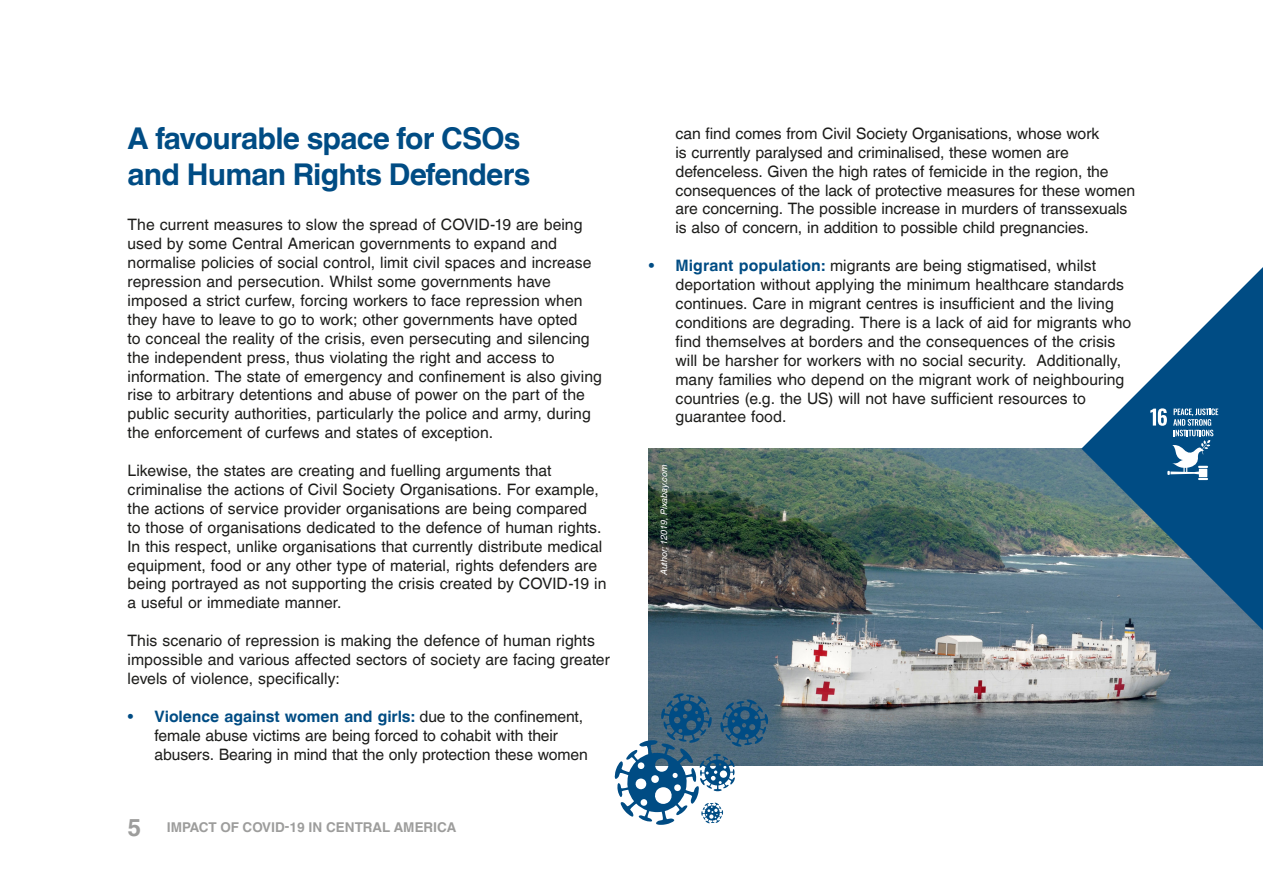
<style>
.page{position:relative;width:1263px;height:893px;background:#fff}
.page>*{position:absolute;margin:0;border:0;box-sizing:border-box;transform-origin:0 0}
.t1{font:700 30px/36px "Helvetica World";letter-spacing:-.025em;color:#004c84}
.t2{font:15.75px/18.9px "Helvetica World";letter-spacing:.005em;color:#1d1d1b}
.t3{font:700 13.5px "Helvetica World";color:#9d9d9c}
.t4{font:italic 9px "Helvetica World";color:#fff}
.s1{font-weight:700;color:#004c84}
.s2{font-size:24px}
</style>
<div class="page">
<img style="left:648px;top:449px;width:615px;height:316px">
<svg style="left:614px;top:693px;width:154px;height:132px"></svg>
<svg style="left:1081px;top:267px;width:182px;height:363px"></svg>
<div style="left:1145px;top:401px;width:89px;height:89px;background:#004c84"></div>
<svg style="left:1150px;top:408px;width:68px;height:72px"></svg>
<h1 class="t1" style="left:128px;top:121px;width:404px">A favourable space for CSOs and Human Rights Defenders</h1>
<p class="t2" style="left:128px;top:215px;width:476px">The current measures to slow the spread of COVID-19 are being used by some Central American governments to expand and normalise policies of social control, limit civil spaces and increase repression and persecution. Whilst some governments have imposed a strict curfew, forcing workers to face repression when they have to leave to go to work; other governments have opted<br>to conceal the reality of the crisis, even persecuting and silencing the independent press, thus violating the right and access to information. The state of emergency and confinement is also giving rise to arbitrary detentions and abuse of power on the part of the public security authorities, particularly the police and army, during the enforcement of curfews and states of exception.</p>
<p class="t2" style="left:128px;top:461px;width:480px">Likewise, the states are creating and fuelling arguments that criminalise the actions of Civil Society Organisations. For example, the actions of service provider organisations are being compared<br>to those of organisations dedicated to the defence of human rights.<br>In this respect, unlike organisations that currently distribute medical equipment, food or any other type of material, rights defenders are being portrayed as not supporting the crisis created by COVID-19 in a useful or immediate manner.</p>
<p class="t2" style="left:128px;top:631px;width:484px">This scenario of repression is making the defence of human rights impossible and various affected sectors of society are facing greater levels of violence, specifically:</p>
<p class="t2" style="left:155px;top:707px;width:435px;text-indent:-27px"><span class="s1">• Violence against women and girls:</span> due to the confinement, female abuse victims are being forced to cohabit with their abusers. Bearing in mind that the only protection these women</p>
<p class="t3" style="left:128px;top:819px;width:330px"><span class="s2">5</span> IMPACT OF COVID-19 IN CENTRAL AMERICA</p>
<p class="t2" style="left:675px;top:124px;width:461px">can find comes from Civil Society Organisations, whose work<br>is currently paralysed and criminalised, these women are defenceless. Given the high rates of femicide in the region, the consequences of the lack of protective measures for these women are concerning. The possible increase in murders of transsexuals is also of concern, in addition to possible child pregnancies.</p>
<p class="t2" style="left:675px;top:256px;width:457px;text-indent:-27px"><span class="s1">• Migrant population:</span> migrants are being stigmatised, whilst deportation without applying the minimum healthcare standards continues. Care in migrant centres is insufficient and the living conditions are degrading. There is a lack of aid for migrants who find themselves at borders and the consequences of the crisis will be harsher for workers with no social security. Additionally, many families who depend on the migrant work of neighbouring countries (e.g. the US) will not have sufficient resources to guarantee food.</p>
<p class="t4" style="left:659px;top:575px;width:112px;rotate:-90deg">Author: 12019, Pixabay.com</p>
</div>
